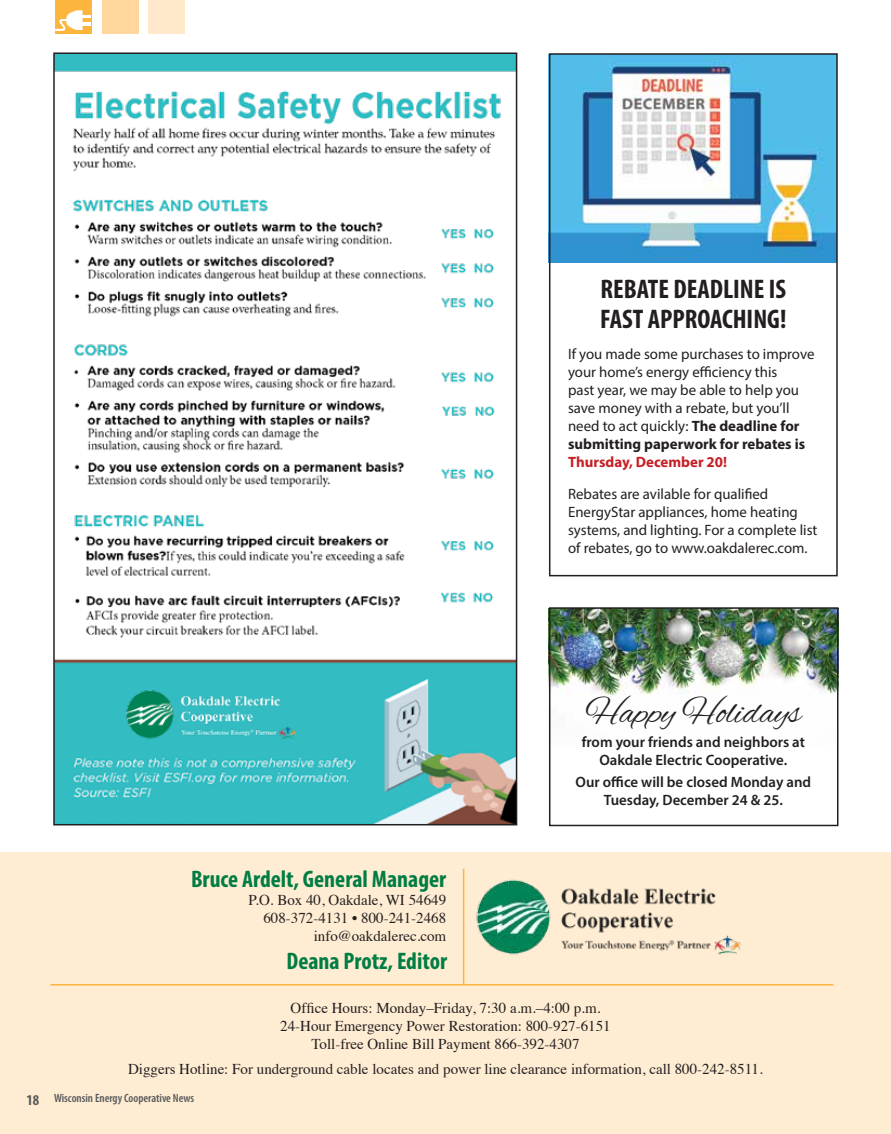
<style>
.page{position:relative;width:891px;height:1134px;background:#fff}
.page>*{position:absolute;margin:0;border:0;box-sizing:border-box;transform-origin:0 0}
.t1{font:36px "Alex Brush";color:#231f20}
.t2{font:700 condensed 27px/30px "Myriad Pro";color:#231f20}
.t3{font:700 condensed 24px "Myriad Pro";color:#007d43}
.t4{font:15px/18px "Myriad Pro";color:#231f20}
.t5{font:15px/18px "Times";color:#231f20;text-align:right}
.t6{font:600 15px/18px "Myriad Pro";color:#231f20;text-align:center}
.t7{font:700 15px "Myriad Pro";color:#c52026}
.t8{font:600 condensed 12px "Myriad Pro";color:#58595b}
.s1{font-weight:700}
.s2{font-weight:700;font-size:15px}
</style>
<div class="page">
<img style="left:552px;top:610px;width:283px;height:86px">
<div style="left:0;top:852px;width:891px;height:282px;background:#ffedd3"></div>
<img style="left:476px;top:879px;width:265px;height:76px">
<div style="left:56px;top:0;width:36px;height:34px;background:#fcb53d"></div>
<div style="left:102px;top:0;width:37px;height:34px;background:#ffd79c"></div>
<div style="left:148px;top:0;width:37px;height:34px;background:#ffe9ca"></div>
<hr style="left:463px;top:869px;width:1px;height:115px;background:#fcb53d">
<hr style="left:50px;top:984px;width:783px;height:2px;background:#fcb53d">
<svg style="left:55px;top:10px;width:35px;height:21px"></svg>
<img style="left:552px;top:56px;width:283px;height:206px">
<div style="left:549px;top:53px;width:289px;height:523px;border:2px solid #231f20"></div>
<img style="left:56px;top:55px;width:458px;height:767px">
<div style="left:53px;top:52px;width:464px;height:773px;border:2px solid #231f20"></div>
<img style="left:122px;top:684px;width:189px;height:62px">
<div style="left:549px;top:607px;width:289px;height:219px;border:2px solid #231f20"></div>
<h2 class="t2" style="left:600px;top:273px;width:188px">REBATE DEADLINE IS<br>FAST APPROACHING!</h2>
<p class="t4" style="left:568px;top:345px;width:248px">If you made some purchases to improve your home’s energy efficiency this<br>past year, we may be able to help you save money with a rebate, but you’ll need to act quickly: <span class="s1">The deadline for submitting paperwork for rebates is</span></p>
<p class="t7" style="left:568px;top:452px;width:161px">Thursday, December 20!</p>
<p class="t4" style="left:568px;top:485px;width:251px">Rebates are avilable for qualified EnergyStar appliances, home heating systems, and lighting. For a complete list of rebates, go to www.oakdalerec.com.</p>
<h3 class="t3" style="left:191px;top:864px;width:257px">Bruce Ardelt, General Manager</h3>
<p class="t5" style="left:249px;top:889px;width:199px">P.O. Box 40, Oakdale, WI 54649<br>608-372-4131 • 800-241-2468 info@oakdalerec.com</p>
<h3 class="t3" style="left:287px;top:946px;width:162px">Deana Protz, Editor</h3>
<h1 class="t1" style="left:585px;top:692px;width:217px">Happy Holidays</h1>
<p class="t6" style="left:582px;top:732px;width:225px">from your friends and neighbors at<br>Oakdale Electric Cooperative.</p>
<p class="t6" style="left:576px;top:773px;width:237px">Our office will be closed Monday and<br>Tuesday, December 24 &amp; 25.</p>
<p class="t5" style="left:280px;top:998px;width:332px;text-align:center">Office Hours: Monday–Friday, 7:30 a.m.–4:00 p.m.<br>24-Hour Emergency Power Restoration: 800-927-6151<br>Toll-free Online Bill Payment 866-392-4307</p>
<p class="t5" style="left:128px;top:1059px;width:636px">Diggers Hotline: For underground cable locates and power line clearance information, call 800-242-8511.</p>
<p class="t8" style="left:27px;top:1091px;width:169px"><span class="s2">18</span> Wisconsin Energy Cooperative News</p>
</div>
